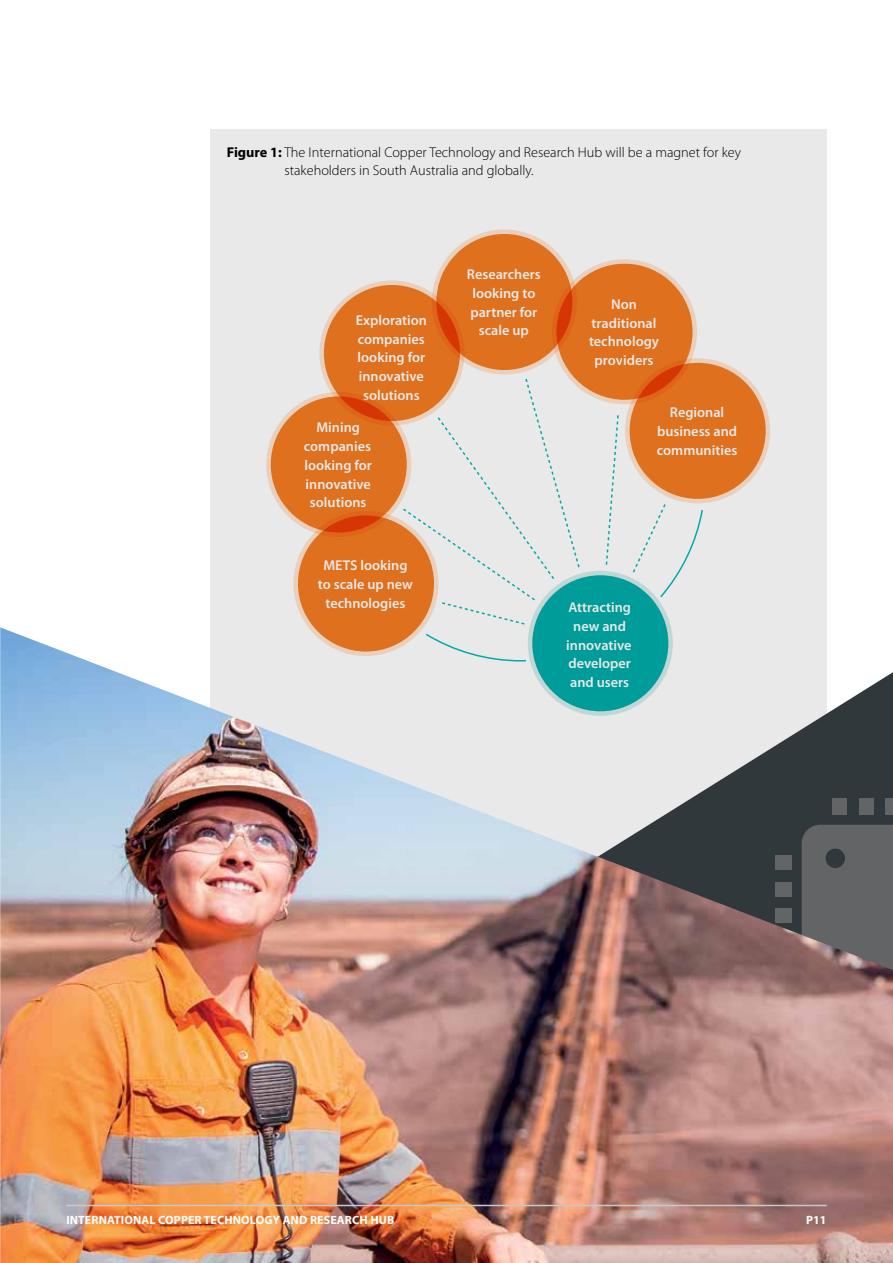
<style>
.page{position:relative;width:893px;height:1263px;background:#fff}
.page>*{position:absolute;margin:0;border:0;box-sizing:border-box;transform-origin:0 0}
.t1{font:600 14.25px/18.8px "Myriad Pro";color:#fff;text-align:center}
.t2{font:300 14.25px/18.8px "Myriad Pro";color:#000}
.t3{font:700 12px "Myriad Pro";letter-spacing:.01em;color:#fff}
.s1{font-weight:700}
</style>
<div class="page">
<div style="left:210px;top:129px;width:617px;height:756px;background:#eae9e9"></div>
<img style="left:0;top:627px;width:893px;height:636px">
<div style="left:434px;top:232px;width:141px;height:140px;background:#df701d;border-radius:50%"></div>
<div style="left:432px;top:229px;width:145px;height:145px;border:4px solid #fee4cf;border-radius:50%"></div>
<svg style="left:554px;top:261px;width:141px;height:141px;fill:#df701d"></svg>
<div style="left:552px;top:259px;width:145px;height:145px;border:4px solid #fee4cf;border-radius:50%"></div>
<svg style="left:322px;top:283px;width:140px;height:140px;fill:#df701d"></svg>
<div style="left:319px;top:280px;width:145px;height:146px;border:4px solid #fee4cf;border-radius:50%"></div>
<div style="left:296px;top:513px;width:140px;height:141px;background:#df701d;border-radius:50%"></div>
<svg style="left:627px;top:361px;width:141px;height:140px;fill:#df701d"></svg>
<div style="left:625px;top:358px;width:145px;height:145px;border:4px solid #fee4cf;border-radius:50%"></div>
<svg style="left:268px;top:394px;width:141px;height:141px;fill:#df701d"></svg>
<div style="left:266px;top:392px;width:145px;height:145px;border:4px solid #fee4cf;border-radius:50%"></div>
<div style="left:530px;top:573px;width:141px;height:140px;background:#009c99;border-radius:50%"></div>
<div style="left:528px;top:571px;width:145px;height:145px;border:4px solid #d2eceb;border-radius:50%"></div>
<svg style="left:424px;top:632px;width:103px;height:30px"></svg>
<svg style="left:401px;top:377px;width:180px;height:249px"></svg>
<svg style="left:631px;top:502px;width:73px;height:97px"></svg>
<svg style="left:605px;top:415px;width:14px;height:150px"></svg>
<hr style="left:66px;top:1205px;width:761px;height:1px;background:#c7c8ca">
<p class="t2" style="left:284px;top:143px;width:458px;text-indent:-58px"><span class="s1">Figure 1:</span> The International Copper Technology and Research Hub will be a magnet for key stakeholders in South Australia and globally.</p>
<p class="t1" style="left:356px;top:310px;width:73px">Exploration companies looking for innovative solutions</p>
<p class="t1" style="left:304px;top:418px;width:70px">Mining companies looking for innovative solutions</p>
<p class="t1" style="left:318px;top:556px;width:96px">METS looking to scale up new technologies</p>
<p class="t1" style="left:467px;top:265px;width:75px">Researchers looking to partner for scale up</p>
<p class="t1" style="left:589px;top:294px;width:71px">Non traditional technology providers</p>
<p class="t1" style="left:657px;top:403px;width:82px">Regional business and communities</p>
<p class="t1" style="left:566px;top:598px;width:67px">Attracting new and innovative developer and users</p>
<p class="t3" style="left:66px;top:1212px;width:329px">INTERNATIONAL COPPER TECHNOLOGY AND RESEARCH HUB</p>
<p class="t3" style="left:806px;top:1212px;width:22px">P11</p>
</div>
